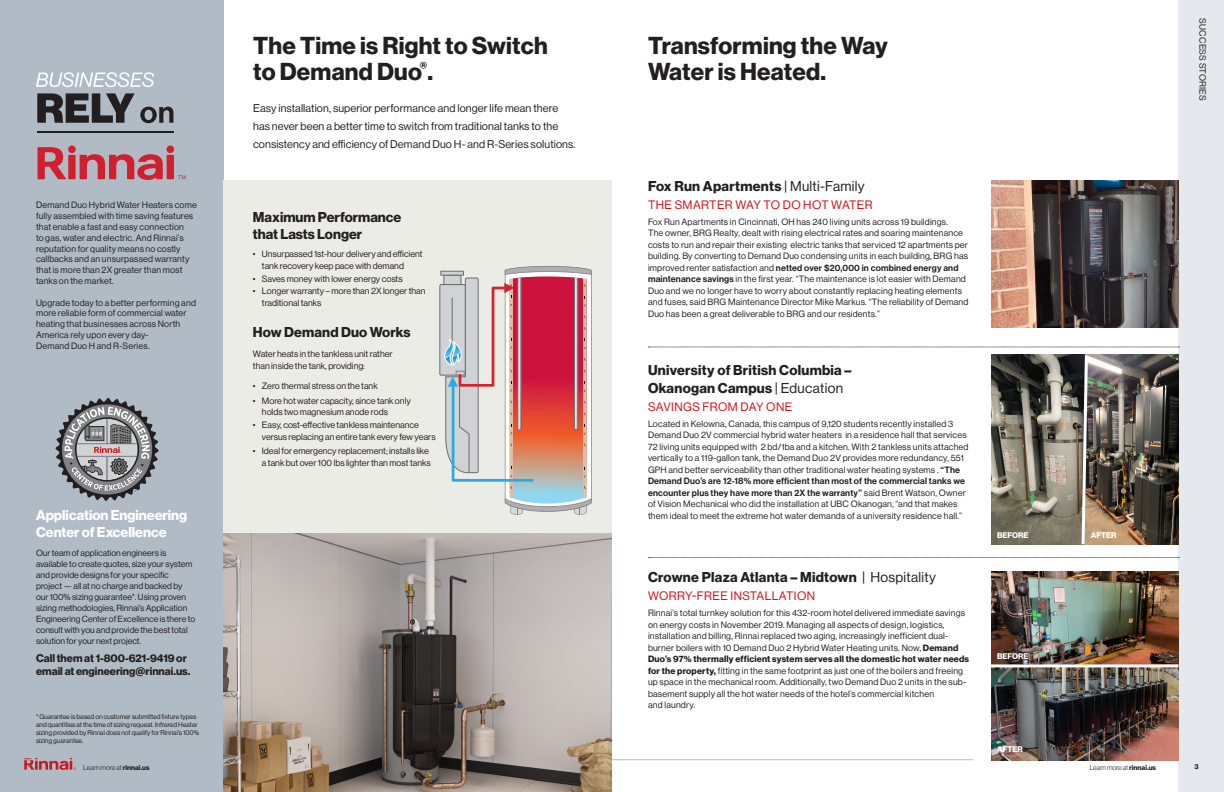
<style>
.page{position:relative;width:1224px;height:792px;background:#fff}
.page>*{position:absolute;margin:0;border:0;box-sizing:border-box;transform-origin:0 0}
.NH_head_bold{font:24px/26px "N Haas Grotesk DS Std 75 Bd";letter-spacing:.01em;color:#231f20}
.ND_14sub{font:14px/18px "N Haas Grotesk DS Std 75 Bd";letter-spacing:.02em;color:#231f20}
.t1{font:14px/16.8px "N Haas Grotesk DS Std 75 Bd";color:#fff}
.ND_14sub-2{font:14px "N Haas Grotesk DS Std 75 Bd";color:#231f20}
.NH_head_bold-2{font:14px "N Haas Grotesk DS Std 75 Bd";letter-spacing:.01em;color:#231f20}
.t2{font:12px "N Haas Grotesk DS Std 55 Rg";letter-spacing:.035em;color:#cd151d}
.body_copy{font:11px/18px "N Haas Grotesk DS Std 55 Rg";letter-spacing:.01em;color:#231f20}
.goth_-_bullets{font:11px/13.2px "N Haas Grotesk DS Std 75 Bd";color:#231f20}
.DD_Body_Copy{font:9px/11.5px "N Haas Grotesk DS Std 55 Rg";letter-spacing:.02em;color:#231f20}
.bullets_copy{font:9px/11.5px "N Haas Grotesk DS Std 55 Rg";color:#231f20}
.NH_head_bold-3{font:9px/11.5px "N Haas Grotesk DS Std 55 Rg";color:#231f20}
.goth_-_bullets-2{font:8.8px/11px "N Haas Grotesk DS Std 55 Rg";color:#231f20}
.t3{font:8px "N Haas Grotesk DS Std 75 Bd";letter-spacing:-.005em;color:#fff}
.t4{font:7px "N Haas Grotesk DS Std 45 Lt";color:#231f20}
.t5{font:7px "N Haas Grotesk DS Std 75 Bd";color:#231f20}
.goth_-_bullets-3{font:6.8px/8.1px "N Haas Grotesk DS Std 55 Rg";color:#231f20}
.s1{font-family:"N Haas Grotesk DS Std 55 Rg"}
.s2{font-family:"N Haas Grotesk DS Std 65 Md"}
.s3{font-family:"N Haas Grotesk DS Std 75 Bd"}
</style>
<div class="page">
<div style="left:1178px;top:0;width:46px;height:792px;background:#e5e9ed"></div>
<svg style="left:648px;top:347px;width:531px;height:1px"></svg>
<div style="left:0;top:0;width:223px;height:792px;background:#b1bbc5"></div>
<svg style="left:24px;top:758px;width:52px;height:12px"></svg>
<div style="left:223px;top:180px;width:389px;height:612px;background:#ecece7"></div>
<hr style="left:18px;top:760px;width:955px;height:1px;background:#b1bbc5">
<img style="left:992px;top:180px;width:186px;height:148px">
<img style="left:991px;top:355px;width:89px;height:189px">
<img style="left:1089px;top:355px;width:90px;height:189px">
<img style="left:991px;top:571px;width:187px;height:93px">
<img style="left:991px;top:667px;width:187px;height:94px">
<svg style="left:648px;top:557px;width:531px;height:1px"></svg>
<div style="left:440px;top:285px;width:25px;height:90px;background:#d1d2d4"></div>
<div style="left:439px;top:284px;width:27px;height:92px;border:1px solid #6c6d70"></div>
<div style="left:443px;top:275px;width:18px;height:10px;border:1px solid #6c6d70"></div>
<hr style="left:441px;top:271px;width:23px;height:4px;background:#d1d2d4">
<div style="left:440px;top:271px;width:24px;height:5px;border:1px solid #6c6d70"></div>
<svg style="left:444px;top:266px;width:148px;height:249px"></svg>
<svg style="left:56px;top:398px;width:103px;height:103px"></svg>
<img style="left:223px;top:534px;width:389px;height:258px">
<svg style="left:36px;top:72px;width:118px;height:15px"></svg>
<svg style="left:37px;top:93px;width:136px;height:30px"></svg>
<div style="left:68px;top:146px;width:8px;height:7px;background:#d0202f;border-radius:50%"></div>
<div style="left:68px;top:155px;width:8px;height:24px;background:#d0202f"></div>
<div style="left:167px;top:146px;width:7px;height:7px;background:#d0202f;border-radius:50%"></div>
<div style="left:167px;top:155px;width:7px;height:24px;background:#d0202f"></div>
<svg style="left:38px;top:147px;width:28px;height:32px"></svg>
<svg style="left:80px;top:154px;width:83px;height:26px"></svg>
<hr style="left:38px;top:131px;width:136px;height:1px;background:#231f20">
<svg style="left:178px;top:175px;width:8px;height:4px"></svg>
<svg style="left:1080px;top:354px;width:9px;height:191px"></svg>
<p class="NH_head_bold" style="left:253px;top:33px;width:296px">The Time is Right to Switch to Demand Duo<sup>®</sup>.</p>
<p class="NH_head_bold" style="left:648px;top:33px;width:242px">Transforming the Way<br>Water is Heated.</p>
<p class="DD_Body_Copy" style="left:36px;top:200px;width:162px;line-height:10.8px">Demand Duo Hybrid Water Heaters come fully assembled with time saving features that enable a fast and easy connection<br>to gas, water and electric. And Rinnai’s reputation for quality means no costly callbacks and an unsurpassed warranty that is more than 2X greater than most tanks on the market.</p>
<p class="DD_Body_Copy" style="left:36px;top:297px;width:161px;line-height:10.8px">Upgrade today to a better performing and more reliable form of commercial water heating that businesses across North America rely upon every day-<br>Demand Duo H and R-Series.</p>
<p class="t1" style="left:36px;top:507px;width:153px">Application Engineering<br>Center of Excellence</p>
<p class="goth_-_bullets-2" style="left:36px;top:548px;width:161px">Our team of application engineers is available to create quotes, size your system and provide designs for your specific project — all at no charge and backed by our 100% sizing guarantee*. Using proven sizing methodologies, Rinnai’s Application Engineering Center of Excellence is there to consult with you and provide the best total solution for your next project.</p>
<p class="goth_-_bullets" style="left:36px;top:651px;width:156px">Call them at 1-800-621-9419 or email at engineering@rinnai.us.</p>
<p class="goth_-_bullets-3" style="left:36px;top:712px;width:165px">* Guarantee is based on customer submitted fixture types and quantities at the time of sizing request. Infrared Heater sizing provided by Rinnai does not qualify for Rinnai’s 100% sizing guarantee.</p>
<p class="body_copy" style="left:253px;top:99px;width:324px">Easy installation, superior performance and longer life mean there has never been a better time to switch from traditional tanks to the consistency and efficiency of Demand Duo H- and R-Series solutions.</p>
<p class="ND_14sub-2" style="left:253px;top:209px;width:150px">Maximum Performance</p>
<p class="ND_14sub-2" style="left:253px;top:225px;width:111px">that Lasts Longer</p>
<p class="bullets_copy" style="left:262px;top:248px;width:162px;text-indent:-9px">• Unsurpassed 1st-hour delivery and efficient tank recovery keep pace with demand</p>
<p class="bullets_copy" style="left:253px;top:273px;width:151px">• Saves money with lower energy costs</p>
<p class="bullets_copy" style="left:262px;top:286px;width:165px;text-indent:-9px">• Longer warranty – more than 2X longer than traditional tanks</p>
<p class="NH_head_bold-2" style="left:253px;top:324px;width:159px">How Demand Duo Works</p>
<p class="NH_head_bold-3" style="left:253px;top:349px;width:141px">Water heats in the tankless unit rather than inside the tank, providing:</p>
<p class="bullets_copy" style="left:253px;top:381px;width:126px">• Zero thermal stress on the tank</p>
<p class="bullets_copy" style="left:262px;top:395px;width:150px;text-indent:-9px">• More hot water capacity, since tank only holds two magnesium anode rods</p>
<p class="bullets_copy" style="left:262px;top:419px;width:175px;text-indent:-9px">• Easy, cost-effective tankless maintenance versus replacing an entire tank every few years</p>
<p class="bullets_copy" style="left:253px;top:445px;width:179px;text-align:right">• Ideal for emergency replacement; installs like a tank but over 100 lbs lighter than most tanks</p>
<p class="ND_14sub" style="left:648px;top:177px;width:218px">Fox Run Apartments <span class="s1">| Multi-Family</span></p>
<p class="t2" style="left:648px;top:198px;width:226px">THE SMARTER WAY TO DO HOT WATER</p>
<p class="DD_Body_Copy" style="left:648px;top:216px;width:322px">Fox Run Apartments in Cincinnati, OH has 240 living units across 19 buildings.<br>The owner, BRG Realty, dealt with rising electrical rates and soaring maintenance costs to run and repair their existing electric tanks that serviced 12 apartments per building. By converting to Demand Duo condensing units in each building, BRG has improved renter satisfaction and <span class="s2">netted over $20,000 in combined energy and maintenance savings</span> in the first year. “The maintenance is lot easier with Demand Duo and we no longer have to worry about constantly replacing heating elements and fuses, said BRG Maintenance Director Mike Markus. “The reliability of Demand Duo has been a great deliverable to BRG and our residents.”</p>
<p class="ND_14sub" style="left:648px;top:361px;width:205px">University of British Columbia –<br>Okanogan Campus <span class="s1">| Education</span></p>
<p class="t2" style="left:648px;top:400px;width:146px">SAVINGS FROM DAY ONE</p>
<p class="DD_Body_Copy" style="left:648px;top:418px;width:322px">Located in Kelowna, Canada, this campus of 9,120 students recently installed 3<br>Demand Duo 2V commercial hybrid water heaters in a residence hall that services 72 living units equipped with 2 bd/1ba and a kitchen. With 2 tankless units attached vertically to a 119-gallon tank, the Demand Duo 2V provides more redundancy, 551<br>GPH and better serviceability than other traditional water heating systems . <span class="s2">“The Demand Duo’s are 12-18% more efficient than most of the commercial tanks we encounter plus they have more than 2X the warranty”</span> said Brent Watson, Owner of Vision Mechanical who did the installation at UBC Okanogan, “and that makes them ideal to meet the extreme hot water demands of a university residence hall.”</p>
<p class="ND_14sub" style="left:648px;top:568px;width:289px">Crowne Plaza Atlanta – Midtown <span class="s1">| Hospitality</span></p>
<p class="t2" style="left:648px;top:589px;width:169px">WORRY-FREE INSTALLATION</p>
<p class="DD_Body_Copy" style="left:648px;top:607px;width:323px">Rinnai’s total turnkey solution for this 432-room hotel delivered immediate savings on energy costs in November 2019. Managing all aspects of design, logistics, installation and billing, Rinnai replaced two aging, increasingly inefficient dual&shy;burner boilers with 10 Demand Duo 2 Hybrid Water Heating units. Now, <span class="s3">Demand Duo’s 97% thermally efficient system serves all the domestic hot water needs for the property,</span> fitting in the same footprint as just one of the boilers and freeing up space in the mechanical room. Additionally, two Demand Duo 2 units in the sub&shy;basement supply all the hot water needs of the hotel’s commercial kitchen<br>and laundry.</p>
<p class="t3" style="left:997px;top:531px;width:33px">BEFORE</p>
<p class="t3" style="left:997px;top:651px;width:33px">BEFORE</p>
<p class="t3" style="left:997px;top:745px;width:27px">AFTER</p>
<p class="t3" style="left:1091px;top:531px;width:27px">AFTER</p>
<p class="t4" style="left:83px;top:763px;width:68px">Learn more at <span class="s3">rinnai.us</span></p>
<p class="t4" style="left:1090px;top:763px;width:68px">Learn more at <span class="s3">rinnai.us</span></p>
<p class="DD_Body_Copy" style="left:1208px;top:18px;width:84px;rotate:90deg">SUCCESS STORIES</p>
<p class="t5" style="left:1194px;top:763px;width:6px">3</p>
</div>
